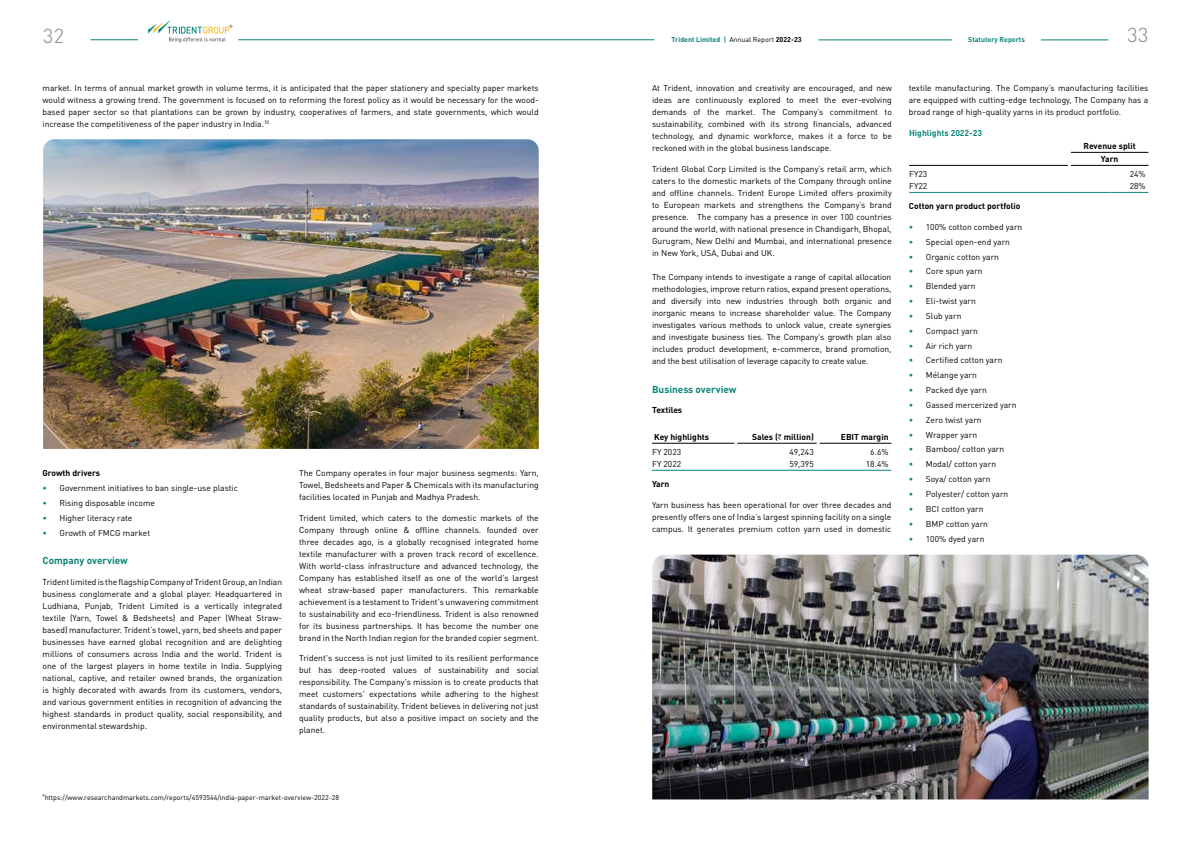
<style>
.page{position:relative;width:1191px;height:842px;background:#fff}
.page>*{position:absolute;margin:0;border:0;box-sizing:border-box;transform-origin:0 0}
.t1{font:300 20px "DIN Pro";color:#808285}
.t2{font:700 10px "DIN Pro";color:#0b8678}
.t3{font:8.5px/12px "DIN Pro";color:#000;text-align:justify}
.t4{font:700 8.5px/13px "DIN Pro";color:#000;text-align:center}
.t5{font:700 8.5px "DIN Pro";color:#0b8678}
.t6{font:7px "DIN Pro";color:#000}
.t7{font:700 7px "DIN Pro";color:#0b8678}
.s1{font-weight:400;color:#000}
.s2{color:#000}
.s3{color:#0b8678}
.s4{font-family:"ITF Rupee";font-weight:400}
</style>
<div class="page">
<img style="left:43px;top:139px;width:496px;height:310px">
<hr style="left:652px;top:443px;width:82px;height:1px;background:#000">
<hr style="left:737px;top:443px;width:79px;height:1px;background:#000">
<hr style="left:819px;top:443px;width:72px;height:1px;background:#000">
<hr style="left:652px;top:470px;width:82px;height:1px;background:#0b8678">
<hr style="left:737px;top:470px;width:79px;height:1px;background:#0b8678">
<hr style="left:819px;top:470px;width:72px;height:1px;background:#0b8678">
<hr style="left:909px;top:165px;width:159px;height:1px;background:#000">
<hr style="left:1071px;top:152px;width:38px;height:1px;background:#000">
<hr style="left:1111px;top:152px;width:37px;height:1px;background:#000">
<hr style="left:909px;top:192px;width:159px;height:1px;background:#0b8678">
<hr style="left:1071px;top:192px;width:38px;height:1px;background:#0b8678">
<hr style="left:1111px;top:192px;width:37px;height:1px;background:#0b8678">
<hr style="left:1071px;top:165px;width:38px;height:1px;background:#000">
<hr style="left:1111px;top:165px;width:37px;height:1px;background:#000">
<img style="left:652px;top:555px;width:496px;height:244px">
<hr style="left:818px;top:40px;width:134px;height:1px;background:#0b8678">
<hr style="left:1041px;top:40px;width:67px;height:1px;background:#0b8678">
<hr style="left:91px;top:40px;width:47px;height:1px;background:#0b8678">
<hr style="left:238px;top:40px;width:416px;height:1px;background:#0b8678">
<svg style="left:148px;top:20px;width:84px;height:23px"></svg>
<h1 class="t1" style="left:43px;top:22px;width:22px">32</h1>
<p class="t7" style="left:671px;top:35px;width:132px">Trident Limited | <span class="s1">Annual Report</span> <span class="s2">2022-23</span></p>
<p class="t7" style="left:968px;top:35px;width:58px">Statutory Reports</p>
<h1 class="t1" style="left:1127px;top:22px;width:22px">33</h1>
<p class="t3" style="left:43px;top:82px;width:498px">market. In terms of annual market growth in volume terms, it is anticipated that the paper stationery and specialty paper markets would witness a growing trend. The government is focused on to reforming the forest policy as it would be necessary for the wood&shy;based paper sector so that plantations can be grown by industry, cooperatives of farmers, and state governments, which would increase the competitiveness of the paper industry in India.<sup>10</sup></p>
<p class="t4" style="left:43px;top:466px;width:59px">Growth drivers</p>
<p class="t3" style="left:43px;top:482px;width:197px"><span class="s3">•</span> Government initiatives to ban single-use plastic</p>
<p class="t3" style="left:43px;top:496px;width:114px"><span class="s3">•</span> Rising disposable income</p>
<p class="t3" style="left:43px;top:511px;width:91px"><span class="s3">•</span> Higher literacy rate</p>
<p class="t3" style="left:43px;top:526px;width:109px"><span class="s3">•</span> Growth of FMCG market</p>
<p class="t2" style="left:43px;top:554px;width:87px">Company overview</p>
<p class="t3" style="left:43px;top:575px;width:241px">Trident limited is the flagship Company of Trident Group, an Indian business conglomerate and a global player. Headquartered in Ludhiana, Punjab, Trident Limited is a vertically integrated textile (Yarn, Towel &amp; Bedsheets) and Paper (Wheat Straw&shy;based) manufacturer. Trident’s towel, yarn, bed sheets and paper businesses have earned global recognition and are delighting millions of consumers across India and the world. Trident is one of the largest players in home textile in India. Supplying national, captive, and retailer owned brands, the organization is highly decorated with awards from its customers, vendors, and various government entities in recognition of advancing the highest standards in product quality, social responsibility, and environmental stewardship.</p>
<p class="t3" style="left:299px;top:467px;width:241px">The Company operates in four major business segments: Yarn, Towel, Bedsheets and Paper &amp; Chemicals with its manufacturing facilities located in Punjab and Madhya Pradesh.</p>
<p class="t3" style="left:299px;top:511px;width:241px">Trident limited, which caters to the domestic markets of the Company through online &amp; offline channels. founded over three decades ago, is a globally recognised integrated home textile manufacturer with a proven track record of excellence.<br>With world-class infrastructure and advanced technology, the Company has established itself as one of the world's largest wheat straw-based paper manufacturers. This remarkable achievement is a testament to Trident's unwavering commitment to sustainability and eco-friendliness. Trident is also renowned for its business partnerships. It has become the number one brand in the North Indian region for the branded copier segment.</p>
<p class="t3" style="left:299px;top:652px;width:241px">Trident's success is not just limited to its resilient performance but has deep-rooted values of sustainability and social responsibility. The Company's mission is to create products that meet customers' expectations while adhering to the highest standards of sustainability. Trident believes in delivering not just quality products, but also a positive impact on society and the planet.</p>
<p class="t6" style="left:43px;top:792px;width:298px"><sup>9</sup>https://www.researchandmarkets.com/reports/4593544/india-paper-market-overview-2022-28</p>
<p class="t3" style="left:652px;top:82px;width:241px">At Trident, innovation and creativity are encouraged, and new ideas are continuously explored to meet the ever-evolving demands of the market. The Company’s commitment to sustainability, combined with its strong financials, advanced technology, and dynamic workforce, makes it a force to be reckoned with in the global business landscape.</p>
<p class="t3" style="left:652px;top:162px;width:241px">Trident Global Corp Limited is the Company’s retail arm, which caters to the domestic markets of the Company through online and offline channels. Trident Europe Limited offers proximity to European markets and strengthens the Company’s brand presence. The company has a presence in over 100 countries around the world, with national presence in Chandigarh, Bhopal, Gurugram, New Delhi and Mumbai, and international presence in New York, USA, Dubai and UK.</p>
<p class="t3" style="left:652px;top:270px;width:241px">The Company intends to investigate a range of capital allocation methodologies, improve return ratios, expand present operations, and diversify into new industries through both organic and inorganic means to increase shareholder value. The Company investigates various methods to unlock value, create synergies and investigate business ties. The Company's growth plan also includes product development, e-commerce, brand promotion, and the best utilisation of leverage capacity to create value.</p>
<p class="t2" style="left:652px;top:382px;width:86px">Business overview</p>
<p class="t4" style="left:652px;top:403px;width:32px">Textiles</p>
<p class="t4" style="left:654px;top:430px;width:57px">Key highlights</p>
<p class="t4" style="left:752px;top:430px;width:63px">Sales (<span class="s4">H</span> million)</p>
<p class="t4" style="left:841px;top:430px;width:49px">EBIT margin</p>
<p class="t3" style="left:652px;top:446px;width:31px">FY 2023</p>
<p class="t3" style="left:789px;top:446px;width:26px">49,243</p>
<p class="t3" style="left:870px;top:446px;width:20px">6.6%</p>
<p class="t3" style="left:652px;top:458px;width:31px">FY 2022</p>
<p class="t3" style="left:789px;top:458px;width:26px">59,395</p>
<p class="t3" style="left:866px;top:458px;width:24px">18.4%</p>
<p class="t4" style="left:652px;top:477px;width:19px">Yarn</p>
<p class="t3" style="left:652px;top:498px;width:241px">Yarn business has been operational for over three decades and presently offers one of India’s largest spinning facility on a single campus. It generates premium cotton yarn used in domestic</p>
<p class="t3" style="left:909px;top:82px;width:241px">textile manufacturing. The Company’s manufacturing facilities are equipped with cutting-edge technology, The Company has a broad range of high-quality yarns in its product portfolio.</p>
<p class="t5" style="left:909px;top:127px;width:74px">Highlights 2022-23</p>
<p class="t4" style="left:1083px;top:139px;width:54px">Revenue split<br>Yarn</p>
<p class="t3" style="left:909px;top:168px;width:20px">FY23</p>
<p class="t3" style="left:1129px;top:168px;width:17px">24%</p>
<p class="t3" style="left:909px;top:180px;width:20px">FY22</p>
<p class="t3" style="left:1129px;top:180px;width:17px">28%</p>
<p class="t4" style="left:909px;top:200px;width:113px">Cotton yarn product portfolio</p>
<p class="t3" style="left:909px;top:221px;width:115px"><span class="s3">•</span> 100% cotton combed yarn</p>
<p class="t3" style="left:909px;top:235px;width:103px"><span class="s3">•</span> Special open-end yarn</p>
<p class="t3" style="left:909px;top:250px;width:92px"><span class="s3">•</span> Organic cotton yarn</p>
<p class="t3" style="left:909px;top:265px;width:75px"><span class="s3">•</span> Core spun yarn</p>
<p class="t3" style="left:909px;top:280px;width:68px"><span class="s3">•</span> Blended yarn</p>
<p class="t3" style="left:909px;top:295px;width:69px"><span class="s3">•</span> Eli-twist yarn</p>
<p class="t3" style="left:909px;top:310px;width:54px"><span class="s3">•</span> Slub yarn</p>
<p class="t3" style="left:909px;top:324px;width:71px"><span class="s3">•</span> Compact yarn</p>
<p class="t3" style="left:909px;top:339px;width:65px"><span class="s3">•</span> Air rich yarn</p>
<p class="t3" style="left:909px;top:354px;width:95px"><span class="s3">•</span> Certified cotton yarn</p>
<p class="t3" style="left:909px;top:369px;width:69px"><span class="s3">•</span> Mélange yarn</p>
<p class="t3" style="left:909px;top:384px;width:80px"><span class="s3">•</span> Packed dye yarn</p>
<p class="t3" style="left:909px;top:399px;width:109px"><span class="s3">•</span> Gassed mercerized yarn</p>
<p class="t3" style="left:909px;top:413px;width:74px"><span class="s3">•</span> Zero twist yarn</p>
<p class="t3" style="left:909px;top:428px;width:70px"><span class="s3">•</span> Wrapper yarn</p>
<p class="t3" style="left:909px;top:443px;width:97px"><span class="s3">•</span> Bamboo/ cotton yarn</p>
<p class="t3" style="left:909px;top:458px;width:89px"><span class="s3">•</span> Modal/ cotton yarn</p>
<p class="t3" style="left:909px;top:473px;width:83px"><span class="s3">•</span> Soya/ cotton yarn</p>
<p class="t3" style="left:909px;top:488px;width:101px"><span class="s3">•</span> Polyester/ cotton yarn</p>
<p class="t3" style="left:909px;top:502px;width:76px"><span class="s3">•</span> BCI cotton yarn</p>
<p class="t3" style="left:909px;top:517px;width:81px"><span class="s3">•</span> BMP cotton yarn</p>
<p class="t3" style="left:909px;top:532px;width:77px"><span class="s3">•</span> 100% dyed yarn</p>
</div>
